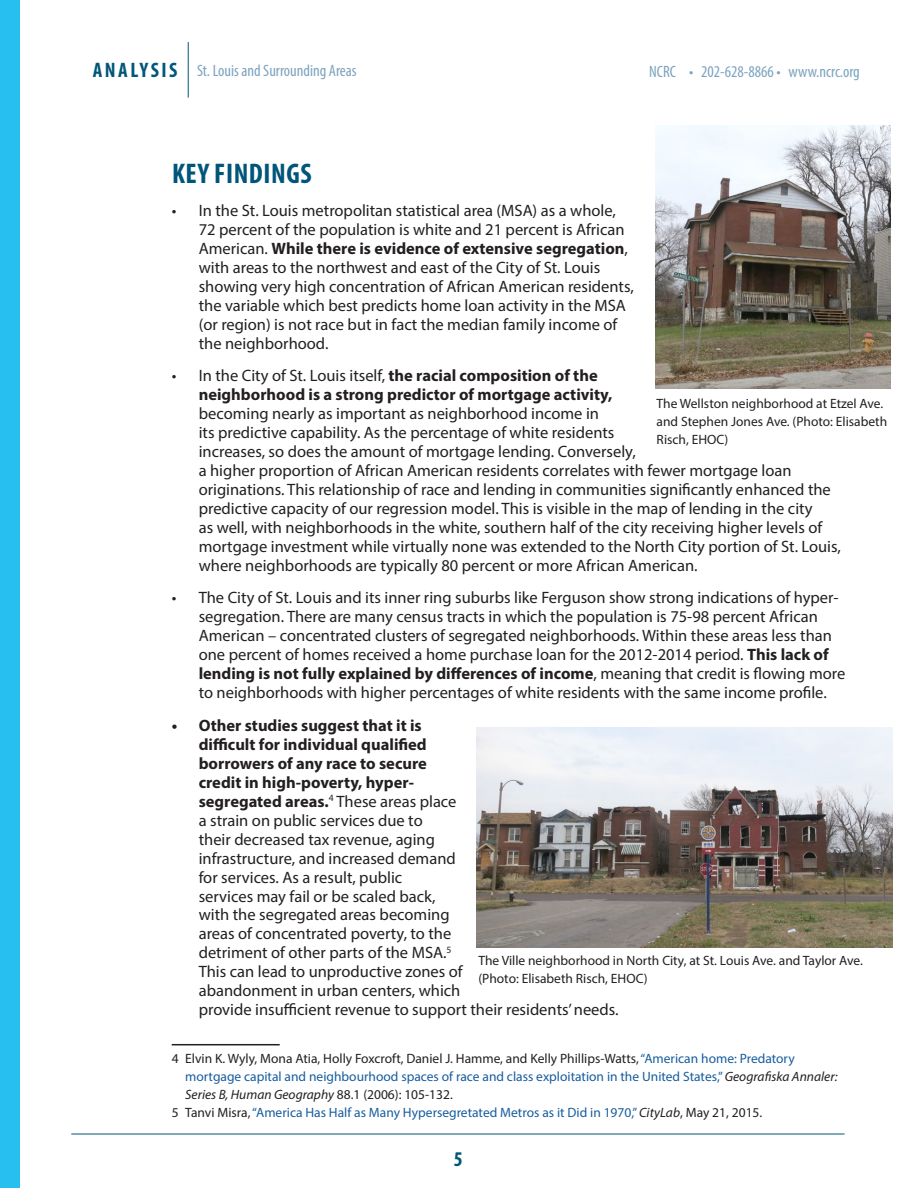
<style>
.page{position:relative;width:918px;height:1188px;background:#fff}
.page>*{position:absolute;margin:0;border:0;box-sizing:border-box;transform-origin:0 0}
.TOC_sub{font:700 condensed 28.5px "Myriad Pro";letter-spacing:.02em;color:#00567a}
.t1{font:700 condensed 21px "Myriad Pro";color:#00567a}
.NEW_LIST{font:16.5px/19px "Myriad Pro";color:#231f20}
.head-_for_master{font:condensed 16.5px "Myriad Pro";color:#7ca4bf}
.footnote_pg1{font:13.5px/18px "Myriad Pro";color:#175d9e}
.footnote_pg1-2{font:13.5px/18px "Myriad Pro";color:#231f20}
.s1{font-weight:700;font-size:21px;color:#00567a}
.s2{font-weight:700}
.s3{color:#231f20}
.s4{font-style:italic;color:#231f20}
</style>
<div class="page">
<hr style="left:71px;top:1134px;width:774px;height:1px;background:#00567a">
<div style="left:0;top:0;width:19px;height:1188px;background:#26bff0"></div>
<hr style="left:188px;top:42px;width:1px;height:56px;background:#00567a">
<hr style="left:172px;top:1044px;width:108px;height:1px;background:#231f20">
<img style="left:477px;top:727px;width:416px;height:221px">
<img style="left:656px;top:126px;width:235px;height:263px">
<p class="head-_for_master" style="left:93px;top:60px;width:265px"><span class="s1">ANALYSIS</span> St. Louis and Surrounding Areas</p>
<p class="head-_for_master" style="left:649px;top:62px;width:212px">NCRC • 202-628-8866 • www.ncrc.org</p>
<p class="TOC_sub" style="left:172px;top:156px;width:141px">KEY FINDINGS</p>
<p class="NEW_LIST" style="left:199px;top:201px;width:437px;text-indent:-27px">• In the St. Louis metropolitan statistical area (MSA) as a whole, 72 percent of the population is white and 21 percent is African American. <span class="s2">While there is evidence of extensive segregation</span>, with areas to the northwest and east of the City of St. Louis showing very high concentration of African American residents, the variable which best predicts home loan activity in the MSA (or region) is not race but in fact the median family income of the neighborhood.</p>
<p class="NEW_LIST" style="left:199px;top:366px;width:644px;text-indent:-27px">• In the City of St. Louis itself, <span class="s2">the racial composition of the<br>neighborhood is a strong predictor of mortgage activity,<br></span>becoming nearly as important as neighborhood income in<br>its predictive capability. As the percentage of white residents<br>increases, so does the amount of mortgage lending. Conversely,<br>a higher proportion of African American residents correlates with fewer mortgage loan originations. This relationship of race and lending in communities significantly enhanced the predictive capacity of our regression model. This is visible in the map of lending in the city<br>as well, with neighborhoods in the white, southern half of the city receiving higher levels of mortgage investment while virtually none was extended to the North City portion of St. Louis, where neighborhoods are typically 80 percent or more African American.</p>
<p class="NEW_LIST" style="left:199px;top:588px;width:648px;text-indent:-27px">• The City of St. Louis and its inner ring suburbs like Ferguson show strong indications of hyper&shy;segregation. There are many census tracts in which the population is 75-98 percent African American – concentrated clusters of segregated neighborhoods. Within these areas less than one percent of homes received a home purchase loan for the 2012-2014 period. <span class="s2">This lack of lending is not fully explained by differences of income</span>, meaning that credit is flowing more to neighborhoods with higher percentages of white residents with the same income profile.</p>
<p class="NEW_LIST" style="left:199px;top:715px;width:421px;text-indent:-27px"><span class="s2">• Other studies suggest that it is<br>difficult for individual qualified<br>borrowers of any race to secure<br>credit in high-poverty, hyper-<br>segregated areas.</span><sup>4</sup> These areas place<br>a strain on public services due to<br>their decreased tax revenue, aging<br>infrastructure, and increased demand<br>for services. As a result, public<br>services may fail or be scaled back,<br>with the segregated areas becoming<br>areas of concentrated poverty, to the<br>detriment of other parts of the MSA.<sup>5<br></sup>This can lead to unproductive zones of<br>abandonment in urban centers, which<br>provide insufficient revenue to support their residents’ needs.</p>
<p class="footnote_pg1" style="left:185px;top:1049px;width:654px;text-indent:-14px"><span class="s3">4 Elvin K. Wyly, Mona Atia, Holly Foxcroft, Daniel J. Hamme, and Kelly Phillips-Watts,</span> “American home: Predatory mortgage capital and neighbourhood spaces of race and class exploitation in the United States,”<span class="s4">Geografiska Annaler:<br>Series B, Human Geography</span> <span class="s3">88.1 (2006): 105-132.</span></p>
<p class="footnote_pg1" style="left:172px;top:1103px;width:592px"><span class="s3">5 Tanvi Misra,</span> “America Has Half as Many Hypersegretated Metros as it Did in 1970,”<span class="s4">CityLab</span><span class="s3">, May 21, 2015.</span></p>
<p class="footnote_pg1-2" style="left:657px;top:394px;width:232px">The Wellston neighborhood at Etzel Ave. and Stephen Jones Ave. (Photo: Elisabeth<br>Risch, EHOC)</p>
<p class="footnote_pg1-2" style="left:478px;top:951px;width:386px">The Ville neighborhood in North City, at St. Louis Ave. and Taylor Ave. (Photo: Elisabeth Risch, EHOC)</p>
<p class="t1" style="left:454px;top:1146px;width:10px">5</p>
</div>
